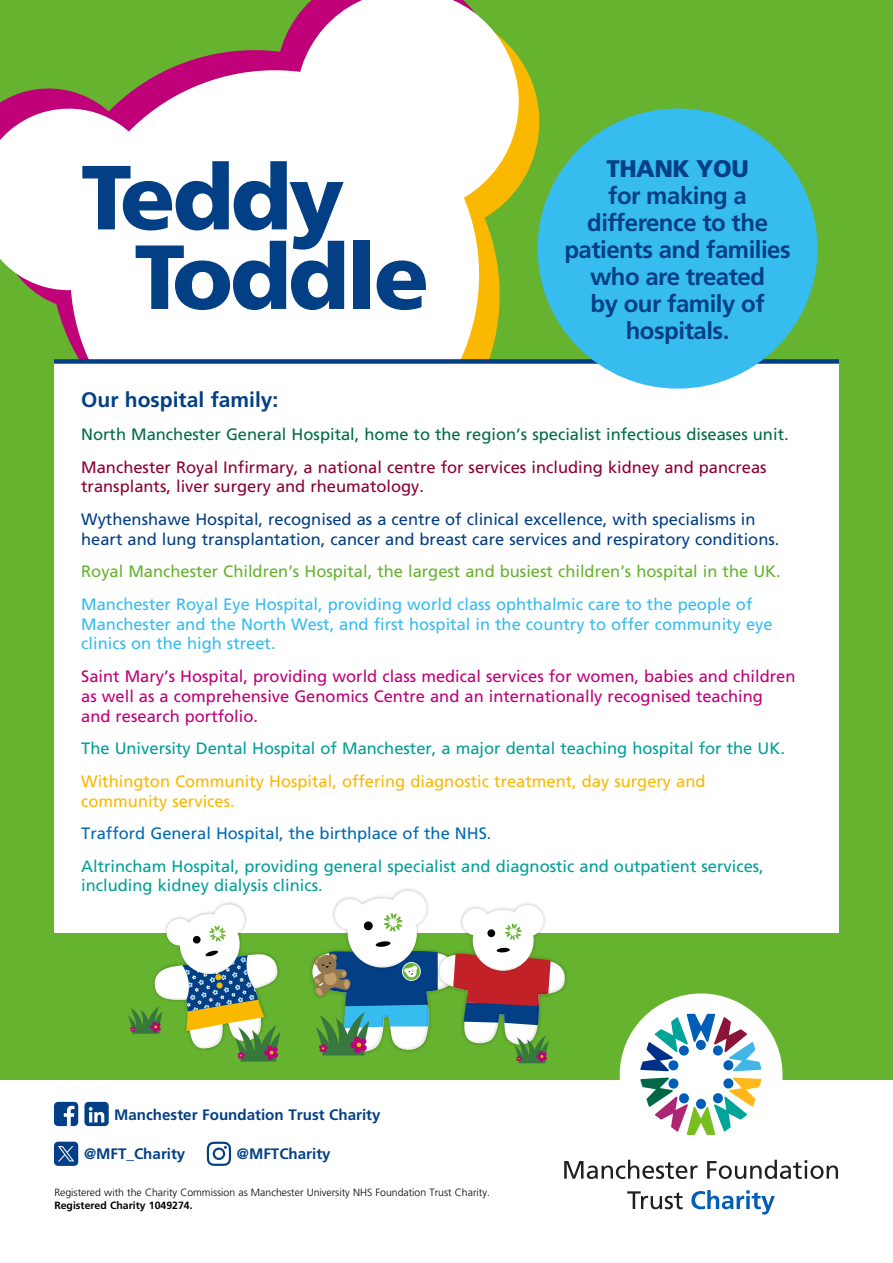
<style>
.page{position:relative;width:893px;height:1263px;background:#fff}
.page>*{position:absolute;margin:0;border:0;box-sizing:border-box;transform-origin:0 0}
.t1{font:900 90.9px/79.5px "Frutiger LT Std";letter-spacing:-.03em;color:#033f85}
.t2{font:700 24px/27px "Frutiger LT Std";letter-spacing:-.02em;color:#033f85;text-align:center}
.Bullet_points{font:700 21px "Frutiger LT Std";color:#033f85}
.Bullet_points-2{font:16.5px/19.8px "Frutiger LT Std";color:#009f98}
.Bullet_points-3{font:16.5px/19.8px "Frutiger LT Std";color:#bf0078}
.Bullet_points-4{font:16.5px/19.8px "Frutiger LT Std";color:#36bcee}
.Bullet_points-5{font:16.5px/19.8px "Frutiger LT Std";color:#033f85}
.Bullet_points-6{font:16.5px/19.8px "Frutiger LT Std";color:#8d0034}
.Bullet_points-7{font:16.5px/19.8px "Frutiger LT Std";color:#fbb800}
.Bullet_points-8{font:16.5px "Frutiger LT Std";color:#006b4a}
.Bullet_points-9{font:16.5px "Frutiger LT Std";color:#65b32e}
.Bullet_points-10{font:16.5px "Frutiger LT Std";color:#006ab4}
.Bullet_points-11{font:700 15.15px "Frutiger LT Std";color:#033f85}
.t3{font:300 10.5px "Frutiger LT Std";color:#000}
.t4{font:700 10.5px "Frutiger LT Std";color:#000}
.s1{font-weight:900}
</style>
<div class="page">
<div style="left:0;top:0;width:893px;height:1079px;background:#65b32e"></div>
<svg style="left:534px;top:88px;width:6px;height:68px"></svg>
<svg style="left:61px;top:50px;width:439px;height:309px;background:#f1ebe0"></svg>
<svg style="left:280px;top:0;width:254px;height:229px;background:#efe9d6"></svg>
<svg style="left:0;top:78px;width:190px;height:242px;background:#e8dadb"></svg>
<div style="left:54px;top:361px;width:785px;height:572px;background:#fff"></div>
<div style="left:309px;top:887px;width:150px;height:169px;background:#000;opacity:.25"></div>
<svg style="left:128px;top:902px;width:153px;height:159px"></svg>
<div style="left:435px;top:900px;width:134px;height:149px;background:#000;opacity:.25"></div>
<div style="left:54px;top:359px;width:785px;height:5px;background:#033f85"></div>
<div style="left:537px;top:108px;width:281px;height:281px;background:#36bcee;border-radius:50%"></div>
<svg style="left:312px;top:891px;width:253px;height:172px"></svg>
<div style="left:641px;top:1015px;width:120px;height:120px;background:#fff;border-radius:50%"></div>
<div style="left:620px;top:993px;width:162px;height:163px;border:43px solid #fff;border-radius:50%"></div>
<svg style="left:640px;top:1077px;width:122px;height:58px"></svg>
<svg style="left:640px;top:1014px;width:121px;height:57px"></svg>
<svg style="left:564px;top:1160px;width:134px;height:19px"></svg>
<svg style="left:707px;top:1160px;width:131px;height:19px"></svg>
<svg style="left:627px;top:1191px;width:56px;height:18px"></svg>
<svg style="left:691px;top:1190px;width:84px;height:24px"></svg>
<div style="left:84px;top:1102px;width:25px;height:24px;background:#033f85;border-radius:4px"></div>
<svg style="left:89px;top:1107px;width:15px;height:15px"></svg>
<div style="left:54px;top:1102px;width:24px;height:24px;background:#033f85;border-radius:4px"></div>
<svg style="left:64px;top:1106px;width:10px;height:20px"></svg>
<svg style="left:207px;top:1142px;width:24px;height:24px"></svg>
<div style="left:54px;top:1142px;width:24px;height:24px;background:#033f85;border-radius:4px"></div>
<svg style="left:58px;top:1146px;width:16px;height:15px"></svg>
<p class="t1" style="left:134px;top:158px;width:296px;text-indent:-53px">Teddy<br>Toddle</p>
<p class="t2" style="left:564px;top:155px;width:228px"><span class="s1">THANK YOU<br></span>for making a difference to the patients and families who are treated<br>by our family of hospitals.</p>
<p class="Bullet_points" style="left:81px;top:388px;width:199px">Our hospital family:</p>
<p class="Bullet_points-8" style="left:81px;top:424px;width:709px">North Manchester General Hospital, home to the region’s specialist infectious diseases unit.</p>
<p class="Bullet_points-6" style="left:81px;top:457px;width:687px">Manchester Royal Infirmary, a national centre for services including kidney and pancreas transplants, liver surgery and rheumatology.</p>
<p class="Bullet_points-5" style="left:81px;top:509px;width:700px">Wythenshawe Hospital, recognised as a centre of clinical excellence, with specialisms in heart and lung transplantation, cancer and breast care services and respiratory conditions.</p>
<p class="Bullet_points-9" style="left:81px;top:562px;width:701px">Royal Manchester Children’s Hospital, the largest and busiest children’s hospital in the UK.</p>
<p class="Bullet_points-4" style="left:81px;top:594px;width:693px">Manchester Royal Eye Hospital, providing world class ophthalmic care to the people of<br>Manchester and the North West, and first hospital in the country to offer community eye clinics on the high street.</p>
<p class="Bullet_points-3" style="left:81px;top:666px;width:716px">Saint Mary’s Hospital, providing world class medical services for women, babies and children as well as a comprehensive Genomics Centre and an internationally recognised teaching and research portfolio.</p>
<p class="Bullet_points-2" style="left:81px;top:738px;width:705px">The University Dental Hospital of Manchester, a major dental teaching hospital for the UK.</p>
<p class="Bullet_points-7" style="left:81px;top:771px;width:626px">Withington Community Hospital, offering diagnostic treatment, day surgery and community services.</p>
<p class="Bullet_points-10" style="left:81px;top:824px;width:412px">Trafford General Hospital, the birthplace of the NHS.</p>
<p class="Bullet_points-2" style="left:81px;top:856px;width:684px">Altrincham Hospital, providing general specialist and diagnostic and outpatient services, including kidney dialysis clinics.</p>
<p class="Bullet_points-11" style="left:114px;top:1105px;width:268px">Manchester Foundation Trust Charity</p>
<p class="Bullet_points-11" style="left:84px;top:1145px;width:103px">@MFT_Charity</p>
<p class="Bullet_points-11" style="left:237px;top:1145px;width:95px">@MFTCharity</p>
<p class="t3" style="left:54px;top:1187px;width:437px">Registered with the Charity Commission as Manchester University NHS Foundation Trust Charity.</p>
<p class="t4" style="left:54px;top:1199px;width:140px">Registered Charity 1049274.</p>
</div>
